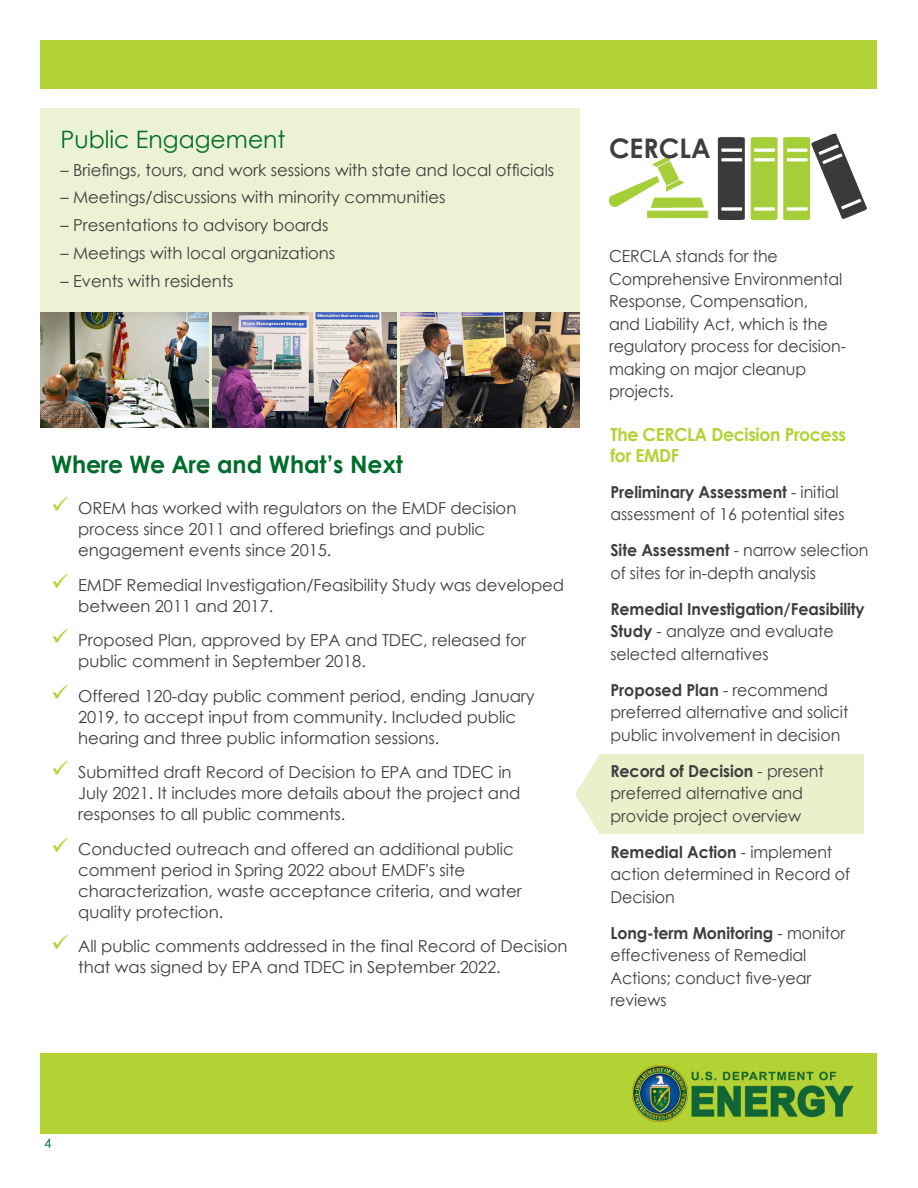
<style>
.page{position:relative;width:918px;height:1188px;background:#fff}
.page>*{position:absolute;margin:0;border:0;box-sizing:border-box;transform-origin:0 0}
.Heading1{font:700 27px "Century Gothic";color:#3e3e3f}
.Heading2{font:700 24px "Century Gothic";color:#006d2a}
.Heading2-2{font:24px "Century Gothic";color:#006d2a}
.Heading3{font:700 18px/21px "Century Gothic";letter-spacing:-.02em;color:#b3d234;scale:.96 1}
.bullet_2{font:16.5px/21px "Century Gothic";letter-spacing:-.005em;color:#3e3e3f}
.body{font:16.5px/22.5px "Century Gothic";letter-spacing:-.005em;color:#3e3e3f;scale:.96 1}
.t1{font:13.5px "Century Gothic";color:#006d2a}
.s1{color:#b3d234}
.s2{font-weight:700}
</style>
<div class="page">
<div style="left:40px;top:40px;width:838px;height:49px;background:#b3d234"></div>
<div style="left:40px;top:1053px;width:838px;height:81px;background:#b3d234"></div>
<img style="left:632px;top:1066px;width:222px;height:56px">
<svg style="left:575px;top:754px;width:25px;height:80px"></svg>
<div style="left:600px;top:754px;width:264px;height:80px;background:#e9f1cb"></div>
<div style="left:40px;top:108px;width:540px;height:319px;background:#ecf3d4"></div>
<img style="left:609px;top:133px;width:258px;height:87px">
<img style="left:401px;top:312px;width:179px;height:115px">
<img style="left:213px;top:312px;width:184px;height:115px">
<img style="left:40px;top:312px;width:169px;height:115px">
<p class="Heading2-2" style="left:61px;top:123px;width:227px">Public Engagement</p>
<p class="bullet_2" style="left:61px;top:159px;width:495px">– Briefings, tours, and work sessions with state and local officials</p>
<p class="bullet_2" style="left:61px;top:187px;width:386px">– Meetings/discussions with minority communities</p>
<p class="bullet_2" style="left:61px;top:215px;width:269px">– Presentations to advisory boards</p>
<p class="bullet_2" style="left:61px;top:242px;width:276px">– Meetings with local organizations</p>
<p class="bullet_2" style="left:61px;top:270px;width:175px">– Events with residents</p>
<p class="Heading2" style="left:51px;top:446px;width:353px">Where We Are and What’s Next</p>
<p class="bullet_2" style="left:78px;top:498px;width:440px;text-indent:-27px"><span class="s1">✓</span> OREM has worked with regulators on the EMDF decision process since 2011 and offered briefings and public engagement events since 2015.</p>
<p class="bullet_2" style="left:78px;top:574px;width:487px;text-indent:-27px"><span class="s1">✓</span> EMDF Remedial Investigation/Feasibility Study was developed between 2011 and 2017.</p>
<p class="bullet_2" style="left:78px;top:630px;width:450px;text-indent:-27px"><span class="s1">✓</span> Proposed Plan, approved by EPA and TDEC, released for public comment in September 2018.</p>
<p class="bullet_2" style="left:78px;top:685px;width:458px;text-indent:-27px"><span class="s1">✓</span> Offered 120-day public comment period, ending January<br>2019, to accept input from community. Included public hearing and three public information sessions.</p>
<p class="bullet_2" style="left:78px;top:762px;width:444px;text-indent:-27px"><span class="s1">✓</span> Submitted draft Record of Decision to EPA and TDEC in<br>July 2021. It includes more details about the project and responses to all public comments.</p>
<p class="bullet_2" style="left:78px;top:838px;width:445px;text-indent:-27px"><span class="s1">✓</span> Conducted outreach and offered an additional public comment period in Spring 2022 about EMDF's site characterization, waste acceptance criteria, and water quality protection.</p>
<p class="bullet_2" style="left:78px;top:936px;width:491px;text-indent:-27px"><span class="s1">✓</span> All public comments addressed in the final Record of Decision that was signed by EPA and TDEC in September 2022.</p>
<p class="Heading1" style="left:609px;top:128px;width:103px">CERCLA</p>
<p class="body" style="left:609px;top:245px;width:249px">CERCLA stands for the<br>Comprehensive Environmental<br>Response, Compensation,<br>and Liability Act, which is the regulatory process for decision&shy;making on major cleanup projects.</p>
<p class="Heading3" style="left:610px;top:423px;width:247px">The CERCLA Decision Process for EMDF</p>
<p class="body" style="left:610px;top:480px;width:245px"><span class="s2">Preliminary Assessment</span> - initial assessment of 16 potential sites</p>
<p class="body" style="left:610px;top:539px;width:270px"><span class="s2">Site Assessment</span> - narrow selection of sites for in-depth analysis</p>
<p class="body" style="left:610px;top:597px;width:266px"><span class="s2">Remedial Investigation/Feasibility<br>Study</span> - analyze and evaluate selected alternatives</p>
<p class="body" style="left:610px;top:678px;width:249px"><span class="s2">Proposed Plan</span> - recommend preferred alternative and solicit public involvement in decision</p>
<p class="body" style="left:610px;top:759px;width:224px"><span class="s2">Record of Decision</span> - present preferred alternative and provide project overview</p>
<p class="body" style="left:610px;top:840px;width:251px"><span class="s2">Remedial Action</span> - implement action determined in Record of<br>Decision</p>
<p class="body" style="left:610px;top:921px;width:246px"><span class="s2">Long-term Monitoring</span> - monitor effectiveness of Remedial<br>Actions; conduct five-year reviews</p>
<p class="t1" style="left:44px;top:1133px;width:9px">4</p>
</div>
